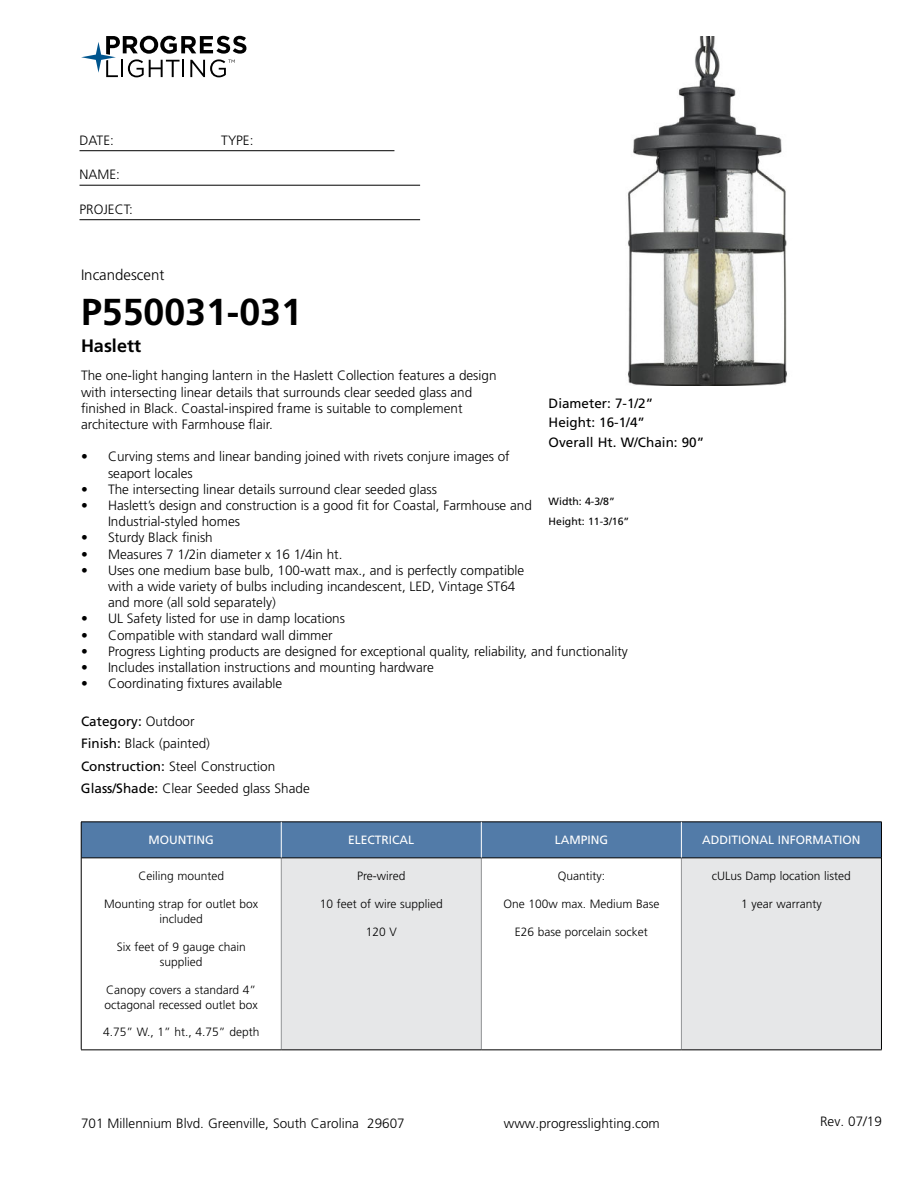
<style>
.page{position:relative;width:918px;height:1188px;background:#fff}
.page>*{position:absolute;margin:0;border:0;box-sizing:border-box;transform-origin:0 0}
.t1{font:700 37.5px "Frutiger LT Std";color:#000}
.t2{font:700 18px "Frutiger LT Std";color:#000}
.t3{font:300 15px "Frutiger LT Std";color:#000}
.t4{font:300 13.5px/16.2px "Frutiger LT Std";color:#000}
.t5{font:13.5px/19.5px "Frutiger LT Std";color:#000}
.t6{font:300 12px/15px "Frutiger LT Std";color:#000;text-align:center}
.t7{font:12px "Frutiger LT Std";color:#fff}
.t8{font:10.5px/19.5px "Frutiger LT Std";color:#000}
.s1{font-weight:400}
</style>
<div class="page">
<svg style="left:81px;top:36px;width:165px;height:41px"></svg>
<hr style="left:80px;top:150px;width:314px;height:1px;background:#000">
<hr style="left:80px;top:185px;width:340px;height:1px;background:#000">
<hr style="left:80px;top:219px;width:340px;height:1px;background:#000">
<div style="left:82px;top:823px;width:799px;height:34px;background:#527ba8"></div>
<div style="left:281px;top:858px;width:200px;height:192px;background:#e6e7e8"></div>
<div style="left:681px;top:858px;width:200px;height:192px;background:#e6e7e8"></div>
<hr style="left:281px;top:858px;width:1px;height:191px;background:#939598">
<hr style="left:481px;top:858px;width:1px;height:191px;background:#939598">
<hr style="left:681px;top:858px;width:1px;height:191px;background:#939598">
<hr style="left:81px;top:857px;width:200px;height:1px;background:#000">
<hr style="left:281px;top:857px;width:200px;height:1px;background:#000">
<hr style="left:481px;top:857px;width:200px;height:1px;background:#000">
<hr style="left:681px;top:857px;width:200px;height:1px;background:#000">
<hr style="left:81px;top:1049px;width:200px;height:1px;background:#000">
<hr style="left:281px;top:1049px;width:200px;height:1px;background:#000">
<hr style="left:481px;top:1049px;width:200px;height:1px;background:#000">
<hr style="left:681px;top:1049px;width:201px;height:1px;background:#000">
<hr style="left:81px;top:822px;width:200px;height:1px;background:#000">
<hr style="left:81px;top:822px;width:1px;height:36px;background:#000">
<hr style="left:281px;top:822px;width:200px;height:1px;background:#000">
<hr style="left:481px;top:822px;width:200px;height:1px;background:#000">
<hr style="left:681px;top:822px;width:201px;height:1px;background:#000">
<hr style="left:881px;top:822px;width:1px;height:36px;background:#000">
<hr style="left:81px;top:858px;width:1px;height:191px;background:#000">
<hr style="left:881px;top:858px;width:1px;height:191px;background:#000">
<hr style="left:281px;top:822px;width:1px;height:35px;background:#fff">
<hr style="left:681px;top:822px;width:1px;height:35px;background:#fff">
<hr style="left:481px;top:822px;width:1px;height:35px;background:#fff">
<img style="left:628px;top:36px;width:159px;height:349px">
<p class="t4" style="left:80px;top:133px;width:36px">DATE:</p>
<p class="t4" style="left:221px;top:133px;width:34px">TYPE:</p>
<p class="t4" style="left:80px;top:168px;width:42px">NAME:</p>
<p class="t4" style="left:80px;top:202px;width:55px">PROJECT:</p>
<p class="t3" style="left:81px;top:269px;width:85px">Incandescent</p>
<h1 class="t1" style="left:81px;top:290px;width:222px">P550031-031</h1>
<h2 class="t2" style="left:81px;top:335px;width:62px">Haslett</h2>
<p class="t4" style="left:81px;top:369px;width:417px">The one-light hanging lantern in the Haslett Collection features a design with intersecting linear details that surrounds clear seeded glass and finished in Black. Coastal-inspired frame is suitable to complement architecture with Farmhouse flair.</p>
<p class="t4" style="left:108px;top:450px;width:403px;text-indent:-27px">• Curving stems and linear banding joined with rivets conjure images of seaport locales</p>
<p class="t4" style="left:81px;top:482px;width:358px">• The intersecting linear details surround clear seeded glass</p>
<p class="t4" style="left:108px;top:498px;width:425px;text-indent:-27px">• Haslett’s design and construction is a good fit for Coastal, Farmhouse and<br>Industrial-styled homes</p>
<p class="t4" style="left:81px;top:531px;width:133px">• Sturdy Black finish</p>
<p class="t4" style="left:81px;top:547px;width:263px">• Measures 7 1/2in diameter x 16 1/4in ht.</p>
<p class="t4" style="left:108px;top:563px;width:418px;text-indent:-27px">• Uses one medium base bulb, 100-watt max., and is perfectly compatible with a wide variety of bulbs including incandescent, LED, Vintage ST64 and more (all sold separately)</p>
<p class="t4" style="left:81px;top:612px;width:266px">• UL Safety listed for use in damp locations</p>
<p class="t4" style="left:81px;top:628px;width:253px">• Compatible with standard wall dimmer</p>
<p class="t4" style="left:81px;top:644px;width:548px">• Progress Lighting products are designed for exceptional quality, reliability, and functionality</p>
<p class="t4" style="left:81px;top:660px;width:354px">• Includes installation instructions and mounting hardware</p>
<p class="t4" style="left:81px;top:676px;width:203px">• Coordinating fixtures available</p>
<p class="t4" style="left:81px;top:711px;width:230px;line-height:22.5px"><span class="s1">Category:</span> Outdoor<br><span class="s1">Finish:</span> Black (painted)<br><span class="s1">Construction:</span> Steel Construction<br><span class="s1">Glass/Shade:</span> Clear Seeded glass Shade</p>
<p class="t7" style="left:149px;top:835px;width:67px">MOUNTING</p>
<p class="t7" style="left:348px;top:835px;width:68px">ELECTRICAL</p>
<p class="t7" style="left:555px;top:835px;width:55px">LAMPING</p>
<p class="t7" style="left:702px;top:835px;width:160px">ADDITIONAL INFORMATION</p>
<p class="t6" style="left:138px;top:870px;width:87px">Ceiling mounted</p>
<p class="t6" style="left:104px;top:897px;width:156px">Mounting strap for outlet box included</p>
<p class="t6" style="left:117px;top:940px;width:131px">Six feet of 9 gauge chain supplied</p>
<p class="t6" style="left:105px;top:983px;width:155px;text-align:left">Canopy covers a standard 4” octagonal recessed outlet box</p>
<p class="t6" style="left:103px;top:1026px;width:158px">4.75” W., 1” ht., 4.75” depth</p>
<p class="t5" style="left:549px;top:394px;width:157px">Diameter: 7-1/2”<br>Height: 16-1/4”<br>Overall Ht. W/Chain: 90”</p>
<p class="t8" style="left:549px;top:493px;width:82px">Width: 4-3/8”<br>Height: 11-3/16”</p>
<p class="t6" style="left:357px;top:870px;width:50px">Pre-wired</p>
<p class="t6" style="left:320px;top:897px;width:125px">10 feet of wire supplied</p>
<p class="t6" style="left:366px;top:925px;width:33px">120 V</p>
<p class="t6" style="left:712px;top:870px;width:141px">cULus Damp location listed</p>
<p class="t6" style="left:741px;top:897px;width:82px">1 year warranty</p>
<p class="t6" style="left:558px;top:870px;width:49px">Quantity:</p>
<p class="t6" style="left:503px;top:897px;width:158px">One 100w max. Medium Base</p>
<p class="t6" style="left:515px;top:925px;width:134px">E26 base porcelain socket</p>
<p class="t4" style="left:81px;top:1116px;width:325px">701 Millennium Blvd. Greenville, South Carolina 29607</p>
<p class="t4" style="left:504px;top:1116px;width:158px">www.progresslighting.com</p>
<p class="t4" style="left:820px;top:1114px;width:63px">Rev. 07/19</p>
</div>
